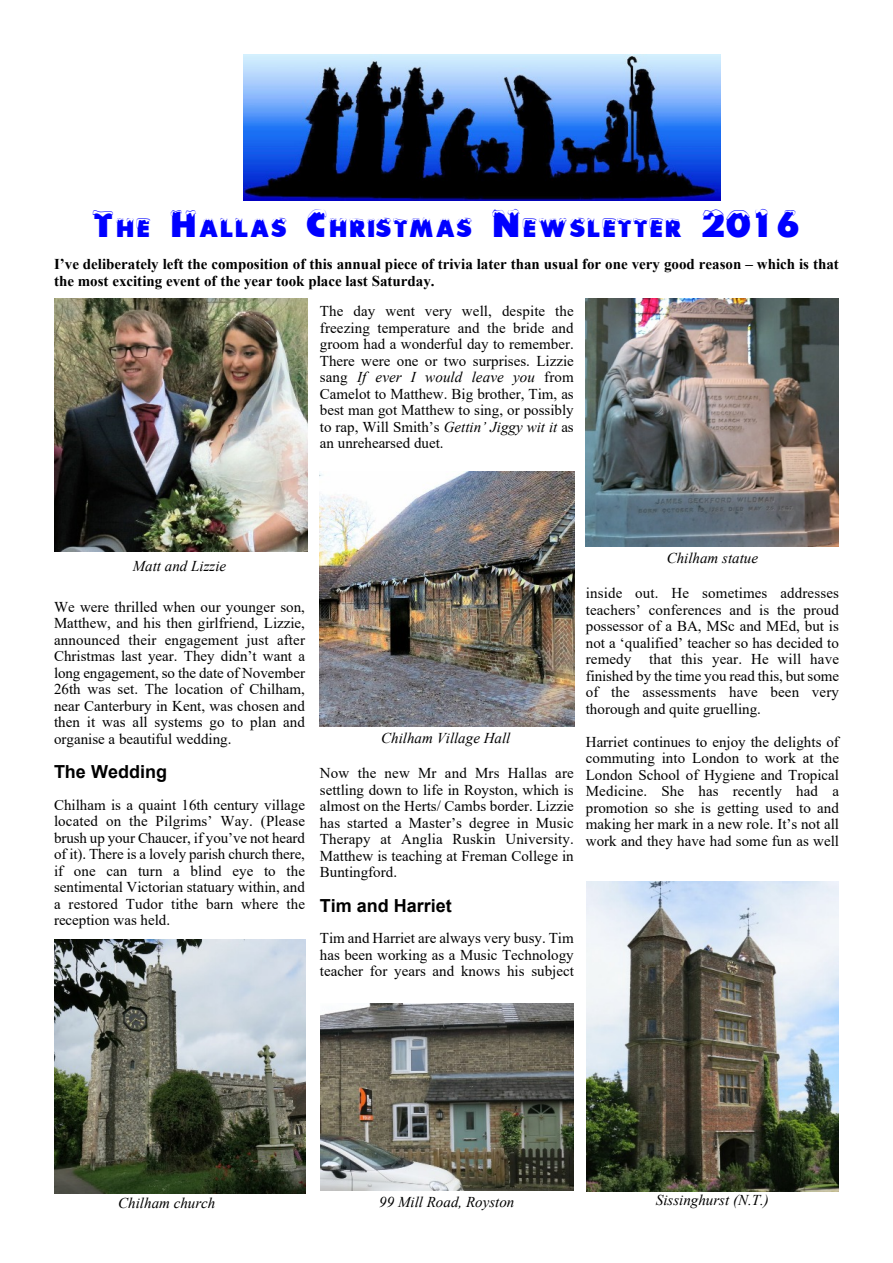
<style>
.page{position:relative;width:893px;height:1263px;background:#fff}
.page>*{position:absolute;margin:0;border:0;box-sizing:border-box;transform-origin:0 0}
.t1{font:36px "Snowy Plain";color:#00f}
.t2{font:700 18px "Arial";color:#000}
.t3{font:15px/16.5px "Times New Roman";color:#000;text-align:justify}
.t4{font:700 15px/16.5px "Times New Roman";color:#000}
.t5{font:italic 15px "Times New Roman";color:#000}
.s1{font-style:italic}
</style>
<div class="page">
<img style="left:319px;top:471px;width:255px;height:255px">
<img style="left:54px;top:939px;width:251px;height:254px">
<img style="left:586px;top:881px;width:253px;height:310px">
<img style="left:320px;top:1003px;width:253px;height:187px">
<img style="left:586px;top:298px;width:253px;height:249px">
<img style="left:54px;top:298px;width:253px;height:253px">
<img style="left:243px;top:54px;width:478px;height:147px">
<h1 class="t1" style="left:92px;top:202px;width:710px">The Hallas Christmas Newsletter 2016</h1>
<p class="t4" style="left:54px;top:257px;width:786px">I’ve deliberately left the composition of this annual piece of trivia later than usual for one very good reason – which is that the most exciting event of the year took place last Saturday.</p>
<p class="t3" style="left:320px;top:304px;width:255px">The day went very well, despite the freezing temperature and the bride and groom had a wonderful day to remember.<br>There were one or two surprises. Lizzie sang <span class="s1">If ever I would leave you</span> from Camelot to Matthew. Big brother, Tim, as best man got Matthew to sing, or possibly to rap, Will Smith’s <span class="s1">Gettin’ Jiggy wit it</span> as an unrehearsed duet.</p>
<p class="t5" style="left:133px;top:561px;width:95px">Matt and Lizzie</p>
<p class="t3" style="left:54px;top:600px;width:252px">We were thrilled when our younger son, Matthew, and his then girlfriend, Lizzie, announced their engagement just after Christmas last year. They didn’t want a long engagement, so the date of November 26th was set. The location of Chilham, near Canterbury in Kent, was chosen and then it was all systems go to plan and organise a beautiful wedding.</p>
<p class="t2" style="left:54px;top:765px;width:114px">The Wedding</p>
<p class="t3" style="left:54px;top:798px;width:252px">Chilham is a quaint 16th century village located on the Pilgrims’ Way. (Please brush up your Chaucer, if you’ve not heard of it). There is a lovely parish church there, if one can turn a blind eye to the sentimental Victorian statuary within, and a restored Tudor tithe barn where the reception was held.</p>
<p class="t5" style="left:381px;top:733px;width:131px">Chilham Village Hall</p>
<p class="t3" style="left:320px;top:766px;width:255px">Now the new Mr and Mrs Hallas are settling down to life in Royston, which is almost on the Herts/ Cambs border. Lizzie has started a Master’s degree in Music Therapy at Anglia Ruskin University.<br>Matthew is teaching at Freman College in Buntingford.</p>
<p class="t2" style="left:320px;top:898px;width:134px">Tim and Harriet</p>
<p class="t3" style="left:320px;top:931px;width:255px">Tim and Harriet are always very busy. Tim has been working as a Music Technology teacher for years and knows his subject</p>
<p class="t5" style="left:667px;top:553px;width:93px">Chilham statue</p>
<p class="t3" style="left:586px;top:587px;width:255px">inside out. He sometimes addresses teachers’ conferences and is the proud possessor of a BA, MSc and MEd, but is not a ‘qualified’ teacher so has decided to remedy that this year. He will have finished by the time you read this, but some of the assessments have been very thorough and quite gruelling.</p>
<p class="t3" style="left:586px;top:735px;width:255px">Harriet continues to enjoy the delights of commuting into London to work at the London School of Hygiene and Tropical Medicine. She has recently had a promotion so she is getting used to and making her mark in a new role. It’s not all work and they have had some fun as well</p>
<p class="t5" style="left:118px;top:1198px;width:99px">Chilham church</p>
<p class="t5" style="left:379px;top:1196px;width:137px">99 Mill Road, Royston</p>
<p class="t5" style="left:656px;top:1194px;width:115px">Sissinghurst (N.T.)</p>
</div>
